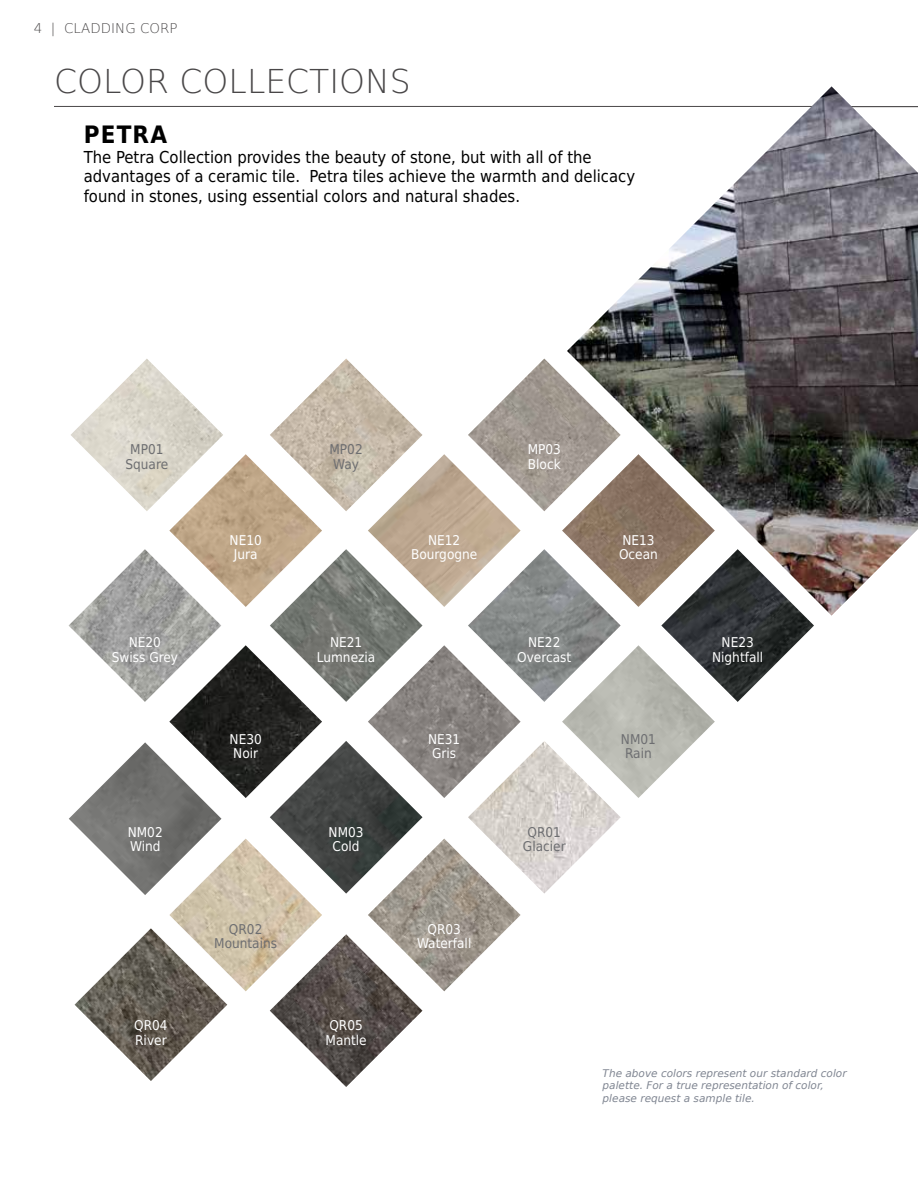
<style>
.page{position:relative;width:918px;height:1188px;background:#fff}
.page>*{position:absolute;margin:0;border:0;box-sizing:border-box;transform-origin:0 0}
.t1{font:200 33px "DejaVu Sans";color:#494748}
.t2{font:700 24px "DejaVu Sans Condensed";letter-spacing:.05em;color:#000}
.t3{font:16.5px/19.8px "DejaVu Sans Condensed";color:#000}
.t4{font:13.5px/14.4px "DejaVu Sans Condensed";color:#fff;text-align:center}
.t5{font:13.5px/14.4px "DejaVu Sans Condensed";color:#6d6e71;text-align:center}
.t6{font:200 13.5px "DejaVu Sans";color:#494748}
.t7{font:italic 10.5px/12.6px "DejaVu Sans";color:#808692}
</style>
<div class="page">
<hr style="left:54px;top:106px;width:796px;height:1px;background:#494748">
<img style="left:169px;top:454px;width:153px;height:153px">
<img style="left:71px;top:359px;width:152px;height:152px">
<img style="left:368px;top:454px;width:153px;height:153px">
<img style="left:270px;top:359px;width:153px;height:152px">
<img style="left:661px;top:616px;width:153px;height:86px">
<img style="left:468px;top:549px;width:153px;height:153px">
<img style="left:562px;top:526px;width:5px;height:81px">
<img style="left:270px;top:549px;width:153px;height:153px">
<img style="left:368px;top:645px;width:153px;height:153px">
<img style="left:562px;top:645px;width:153px;height:153px">
<img style="left:69px;top:549px;width:152px;height:153px">
<img style="left:169px;top:645px;width:153px;height:153px">
<img style="left:69px;top:742px;width:152px;height:153px">
<img style="left:270px;top:741px;width:153px;height:153px">
<img style="left:468px;top:359px;width:99px;height:152px">
<img style="left:468px;top:741px;width:153px;height:153px">
<img style="left:75px;top:928px;width:152px;height:153px">
<img style="left:169px;top:839px;width:153px;height:152px">
<img style="left:270px;top:934px;width:153px;height:153px">
<img style="left:368px;top:839px;width:153px;height:152px">
<img style="left:567px;top:86px;width:351px;height:530px">
<p class="t6" style="left:34px;top:18px;width:145px">4 | CLADDING CORP</p>
<h1 class="t1" style="left:54px;top:56px;width:358px">COLOR COLLECTIONS</h1>
<h2 class="t2" style="left:84px;top:115px;width:85px">PETRA</h2>
<p class="t3" style="left:84px;top:146px;width:553px">The Petra Collection provides the beauty of stone, but with all of the advantages of a ceramic tile. Petra tiles achieve the warmth and delicacy found in stones, using essential colors and natural shades.</p>
<p class="t5" style="left:126px;top:442px;width:44px">MP01<br>Square</p>
<p class="t4" style="left:112px;top:635px;width:68px">NE20<br>Swiss Grey</p>
<p class="t4" style="left:230px;top:532px;width:34px">NE10<br>Jura</p>
<p class="t5" style="left:330px;top:442px;width:35px;text-align:left">MP02<br>Way</p>
<p class="t4" style="left:411px;top:532px;width:68px">NE12<br>Bourgogne</p>
<p class="t4" style="left:528px;top:442px;width:35px;text-align:left">MP03<br>Block</p>
<p class="t4" style="left:317px;top:635px;width:60px">NE21<br>Lumnezia</p>
<p class="t4" style="left:517px;top:635px;width:56px">NE22<br>Overcast</p>
<p class="t4" style="left:619px;top:532px;width:40px;text-align:left">NE13<br>Ocean</p>
<p class="t4" style="left:230px;top:732px;width:34px;text-align:left">NE30<br>Noir</p>
<p class="t4" style="left:428px;top:732px;width:34px">NE31<br>Gris</p>
<p class="t5" style="left:621px;top:732px;width:37px">NM01<br>Rain</p>
<p class="t4" style="left:128px;top:824px;width:37px;text-align:left">NM02<br>Wind</p>
<p class="t4" style="left:329px;top:824px;width:37px;text-align:left">NM03<br>Cold</p>
<p class="t4" style="left:134px;top:1018px;width:35px;text-align:left">QR04<br>River</p>
<p class="t5" style="left:214px;top:921px;width:64px">QR02<br>Mountains</p>
<p class="t4" style="left:326px;top:1018px;width:43px;text-align:left">QR05<br>Mantle</p>
<p class="t4" style="left:417px;top:921px;width:56px">QR03<br>Waterfall</p>
<p class="t5" style="left:523px;top:824px;width:44px">QR01<br>Glacier</p>
<p class="t4" style="left:712px;top:635px;width:53px">NE23<br>Nightfall</p>
<p class="t7" style="left:603px;top:1066px;width:246px">The above colors represent our standard color palette. For a true representation of color, please request a sample tile.</p>
</div>
